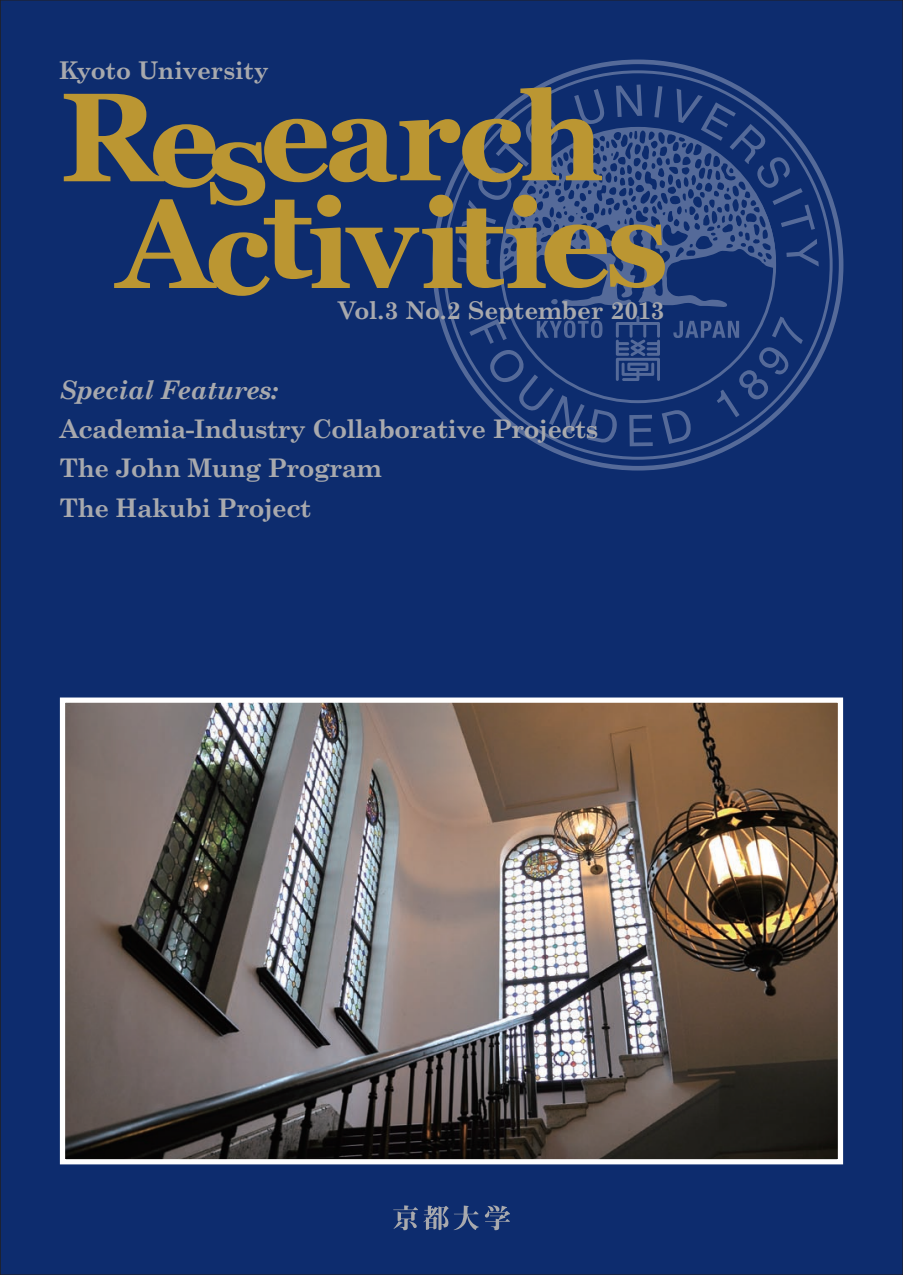
<style>
.page{position:relative;width:903px;height:1275px;background:#0d2c6e}
.page>*{position:absolute;margin:0;border:0;box-sizing:border-box;transform-origin:0 0}
.t1{font:700 25.72px/39.4px "Century Schoolbook";letter-spacing:-.025em;color:#a8a9ad}
.t2{font:italic 700 25.72px "Century Schoolbook";letter-spacing:-.025em;color:#a8a9ad}
.t3{font:700 24.5px "Century Schoolbook";letter-spacing:-.025em;color:#a8a9ad}
</style>
<div class="page">
<svg style="left:435px;top:60px;width:408px;height:410px"></svg>
<svg style="left:443px;top:70px;width:389px;height:390px"></svg>
<svg style="left:500px;top:127px;width:276px;height:189px"></svg>
<svg style="left:469px;top:316px;width:334px;height:130px"></svg>
<svg style="left:786px;top:239px;width:33px;height:28px"></svg>
<svg style="left:676px;top:89px;width:139px;height:141px"></svg>
<svg style="left:500px;top:128px;width:280px;height:179px"></svg>
<svg style="left:393px;top:1205px;width:55px;height:25px"></svg>
<svg style="left:454px;top:1205px;width:25px;height:25px"></svg>
<svg style="left:485px;top:1205px;width:25px;height:25px"></svg>
<img style="left:66px;top:703px;width:771px;height:455px">
<div style="left:60px;top:697px;width:783px;height:467px;border:5px solid #fff"></div>
<svg style="left:64px;top:85px;width:601px;height:211px"></svg>
<svg style="left:0;top:0;width:1px;height:1275px"></svg>
<p class="t3" style="left:59px;top:55px;width:212px">Kyoto University</p>
<p class="t3" style="left:338px;top:296px;width:328px">Vol.3 No.2 September 2013</p>
<p class="t2" style="left:60px;top:373px;width:220px">Special Features:</p>
<p class="t1" style="left:60px;top:409px;width:540px">Academia-Industry Collaborative Projects<br>The John Mung Program<br>The Hakubi Project</p>
</div>
